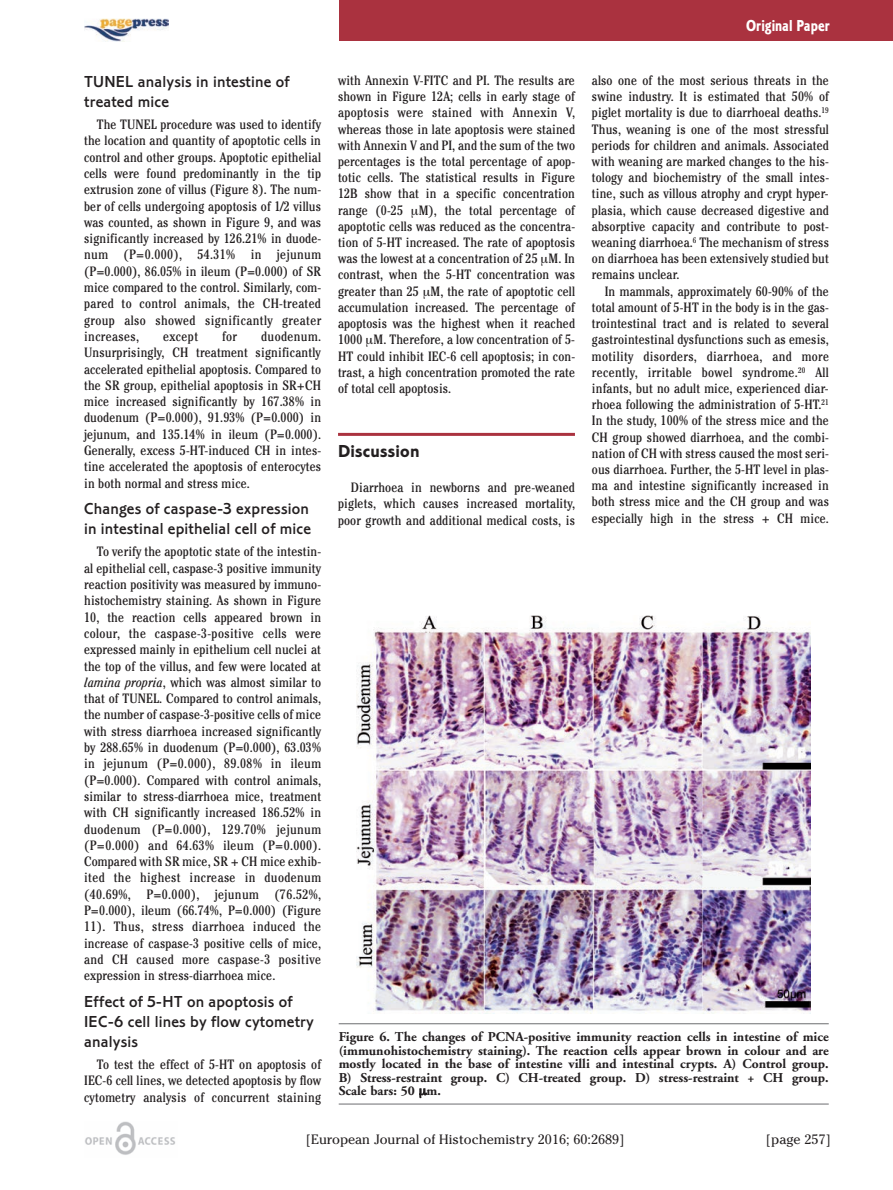
<style>
.page{position:relative;width:893px;height:1190px;background:#fff}
.page>*{position:absolute;margin:0;border:0;box-sizing:border-box;transform-origin:0 0}
.t1{font:18px "Corinthian Bold Plain";letter-spacing:.01em;color:#231f20}
.t2{font:16.5px/20px "Corinthian Medium Plain";letter-spacing:.01em;color:#231f20}
.t3{font:16.5px "Corinthian Bold Condensed Plain";color:#fff}
.t4{font:condensed 13.5px/16.4px "Cheltenham";letter-spacing:.01em;color:#231f20;text-align:justify}
.t5{font:700 13.5px/13.5px "Adobe Garamond";color:#231f20;text-align:justify}
.t6{font:13.5px "Cheltenham";color:#231f20}
.s1{font-style:italic}
</style>
<div class="page">
<div style="left:339px;top:0;width:553px;height:41px;background:#aa323f"></div>
<hr style="left:338px;top:433px;width:236px;height:3px;background:#aa323f">
<img style="left:85px;top:1122px;width:90px;height:33px">
<img style="left:84px;top:18px;width:84px;height:24px">
<hr style="left:338px;top:1023px;width:490px;height:1px;background:#6c6d70">
<hr style="left:338px;top:1103px;width:490px;height:1px;background:#6c6d70">
<img style="left:356px;top:615px;width:454px;height:398px">
<p class="t3" style="left:746px;top:20px;width:85px">Original Paper</p>
<p class="t2" style="left:84px;top:73px;width:207px">TUNEL analysis in intestine of treated mice</p>
<p class="t4" style="left:84px;top:117px;width:238px;text-indent:13px">The TUNEL procedure was used to identify the location and quantity of apoptotic cells in control and other groups. Apoptotic epithelial cells were found predominantly in the tip extrusion zone of villus (Figure 8). The num&shy;ber of cells undergoing apoptosis of 1/2 villus was counted, as shown in Figure 9, and was significantly increased by 126.21% in duode&shy;num (P=0.000), 54.31% in jejunum (P=0.000), 86.05% in ileum (P=0.000) of SR mice compared to the control. Similarly, com&shy;pared to control animals, the CH-treated group also showed significantly greater increases,</p>
<p class="t4" style="left:163px;top:329px;width:36px">except</p>
<p class="t4" style="left:222px;top:329px;width:16px">for</p>
<p class="t4" style="left:84px;top:329px;width:238px;text-indent:177px">duodenum.<br>Unsurprisingly, CH treatment significantly accelerated epithelial apoptosis. Compared to the SR group, epithelial apoptosis in SR+CH mice increased significantly by 167.38% in duodenum (P=0.000), 91.93% (P=0.000) in jejunum, and 135.14% in ileum (P=0.000).<br>Generally, excess 5-HT-induced CH in intes&shy;tine accelerated the apoptosis of enterocytes in both normal and stress mice.</p>
<p class="t2" style="left:84px;top:500px;width:228px">Changes of caspase-3 expression in intestinal epithelial cell of mice</p>
<p class="t4" style="left:84px;top:545px;width:238px;text-indent:13px">To verify the apoptotic state of the intestin&shy;al epithelial cell, caspase-3 positive immunity reaction positivity was measured by immuno&shy;histochemistry staining. As shown in Figure 10, the reaction cells appeared brown in colour, the caspase-3-positive cells were expressed mainly in epithelium cell nuclei at the top of the villus, and few were located at <span class="s1">lamina propria</span>, which was almost similar to that of TUNEL. Compared to control animals, the number of caspase-3-positive cells of mice with stress diarrhoea increased significantly by 288.65% in duodenum (P=0.000), 63.03% in jejunum (P=0.000), 89.08% in ileum (P=0.000). Compared with control animals, similar to stress-diarrhoea mice, treatment with CH significantly increased 186.52% in duodenum (P=0.000), 129.70% jejunum (P=0.000) and 64.63% ileum (P=0.000).<br>Compared with SR mice, SR + CH mice exhib&shy;ited the highest increase in duodenum (40.69%, P=0.000), jejunum (76.52%, P=0.000), ileum (66.74%, P=0.000) (Figure 11). Thus, stress diarrhoea induced the increase of caspase-3 positive cells of mice, and CH caused more caspase-3 positive expression in stress-diarrhoea mice.</p>
<p class="t2" style="left:84px;top:993px;width:231px">Effect of 5-HT on apoptosis of<br>IEC-6 cell lines by flow cytometry analysis</p>
<p class="t4" style="left:84px;top:1057px;width:238px;text-indent:13px">To test the effect of 5-HT on apoptosis of IEC-6 cell lines, we detected apoptosis by flow cytometry analysis of concurrent staining</p>
<p class="t4" style="left:338px;top:74px;width:238px">with Annexin V-FITC and PI. The results are shown in Figure 12A; cells in early stage of apoptosis were stained with Annexin V, whereas those in late apoptosis were stained with Annexin V and PI, and the sum of the two percentages is the total percentage of apop&shy;totic cells. The statistical results in Figure 12B show that in a specific concentration range (0-25 M), the total percentage of apoptotic cells was reduced as the concentra&shy;tion of 5-HT increased. The rate of apoptosis was the lowest at a concentration of 25 M. In contrast, when the 5-HT concentration was greater than 25 M, the rate of apoptotic cell accumulation increased. The percentage of apoptosis was the highest when it reached 1000 M. Therefore, a low concentration of 5- HT could inhibit IEC-6 cell apoptosis; in con&shy;trast, a high concentration promoted the rate of total cell apoptosis.</p>
<h1 class="t1" style="left:338px;top:445px;width:83px">Discussion</h1>
<p class="t4" style="left:338px;top:480px;width:238px;text-indent:13px">Diarrhoea in newborns and pre-weaned piglets, which causes increased mortality, poor growth and additional medical costs, is</p>
<p class="t4" style="left:591px;top:74px;width:238px">also one of the most serious threats in the swine industry. It is estimated that 50% of piglet mortality is due to diarrhoeal deaths.<sup>19<br></sup>Thus, weaning is one of the most stressful periods for children and animals. Associated with weaning are marked changes to the his&shy;tology and biochemistry of the small intes&shy;tine, such as villous atrophy and crypt hyper&shy;plasia, which cause decreased digestive and absorptive capacity and contribute to post&shy;weaning diarrhoea.<sup>6</sup> The mechanism of stress on diarrhoea has been extensively studied but remains unclear.</p>
<p class="t4" style="left:591px;top:284px;width:238px;text-indent:13px">In mammals, approximately 60-90% of the total amount of 5-HT in the body is in the gas&shy;trointestinal tract and is related to several gastrointestinal dysfunctions such as emesis, motility disorders, diarrhoea, and more recently, irritable bowel syndrome.<sup>20</sup> All infants, but no adult mice, experienced diar&shy;rhoea following the administration of 5-HT.<sup>21<br></sup>In the study, 100% of the stress mice and the CH group showed diarrhoea, and the combi&shy;nation of CH with stress caused the most seri&shy;ous diarrhoea. Further, the 5-HT level in plas&shy;ma and intestine significantly increased in both stress mice and the CH group and was especially high in the stress + CH mice.</p>
<p class="t5" style="left:338px;top:1031px;width:491px">Figure 6. The changes of PCNA-positive immunity reaction cells in intestine of mice (immunohistochemistry staining). The reaction cells appear brown in colour and are mostly located in the base of intestine villi and intestinal crypts. A) Control group.<br>B) Stress-restraint group. C) CH-treated group. D) stress-restraint + CH group.<br>Scale bars: 50 m.</p>
<p class="t6" style="left:306px;top:1131px;width:320px">[European Journal of Histochemistry 2016; 60:2689]</p>
<p class="t6" style="left:765px;top:1131px;width:66px">[page 257]</p>
</div>
